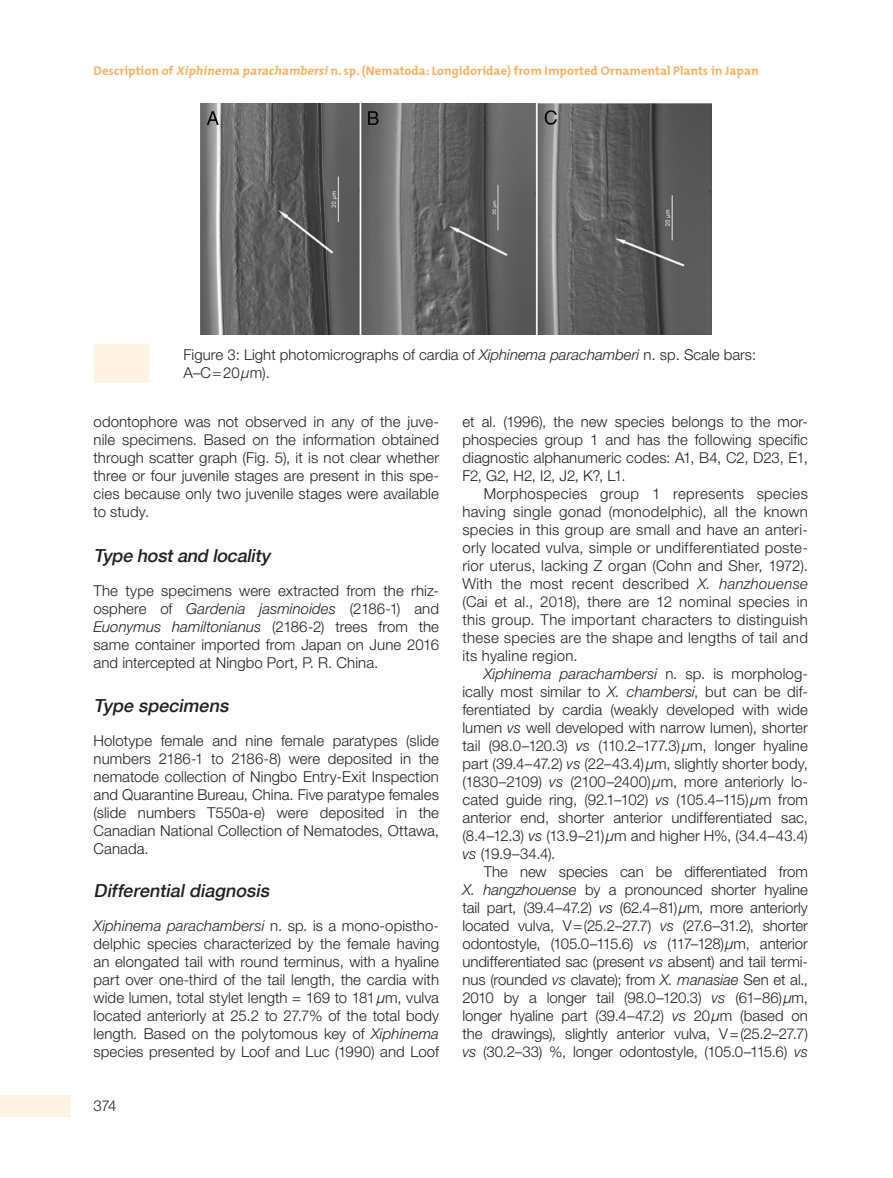
<style>
.page{position:relative;width:893px;height:1178px;background:#fff}
.page>*{position:absolute;margin:0;border:0;box-sizing:border-box;transform-origin:0 0}
.pSec2ttl{font:italic 500 18px "Helvetica Neue LT Com";color:#231f20}
.pPara{font:300 15px/18px "Helvetica Neue LT Pro";letter-spacing:.005em;color:#231f20;text-align:justify}
.pFirstpara{font:300 15px/18px "Helvetica Neue LT Pro";letter-spacing:.005em;color:#231f20;text-align:justify}
.pSec2ttl-2{font:300 15px/18px "Helvetica Neue LT Pro";letter-spacing:.01em;color:#231f20;text-align:justify}
.pFigureCaption2{font:300 15px/18px "Helvetica Neue LT Pro";color:#231f20}
.t1{font:700 12.75px "The Mix Plain";color:#fab05f}
.s1{font-style:italic}
.s2{font-family:"Helvetica Neue LT Std";font-style:italic}
.s3{font-family:"Helvetica Neue LT Std"}
</style>
<div class="page">
<div style="left:0;top:1095px;width:70px;height:21px;background:#fef2e3"></div>
<div style="left:94px;top:344px;width:55px;height:39px;background:#fef2e3"></div>
<img style="left:201px;top:104px;width:510px;height:231px">
<p class="t1" style="left:94px;top:60px;width:667px">Description of <span class="s1">Xiphinema parachambersi</span>n. sp. (Nematoda: Longidoridae) from Imported Ornamental Plants in Japan</p>
<p class="pFigureCaption2" style="left:184px;top:346px;width:574px">Figure 3: Light photomicrographs of cardia of <span class="s2">Xiphinema parachamberi</span> n. sp. Scale bars:<br>A–<span class="s3">C</span> 20<span class="s2">μ</span>m).</p>
<p class="pSec2ttl-2" style="left:94px;top:412px;width:347px">odontophore was not observed in any of the juve&shy;nile specimens. Based on the information obtained through scatter graph (Fig. 5), it is not clear whether three or four juvenile stages are present in this spe&shy;cies because only two juvenile stages were available to study.</p>
<p class="pSec2ttl" style="left:94px;top:545px;width:178px">Type hostand locality</p>
<p class="pFirstpara" style="left:94px;top:581px;width:347px">The type specimens were extracted from the rhiz&shy;osphere of <span class="s2">Gardenia jasminoides</span> (2186-1) and <span class="s2">Euonymus hamiltonianus</span> (2186-2) trees from the same container imported from Japan on June 2016 and intercepted at Ningbo Port, P. R. China.</p>
<p class="pSec2ttl" style="left:94px;top:695px;width:140px">Type specimens</p>
<p class="pFirstpara" style="left:94px;top:731px;width:347px">Holotype female and nine female paratypes (slide numbers 2186-1 to 2186-8) were deposited in the nematode collection of Ningbo Entry-Exit Inspection and Quarantine Bureau, China. Five paratype females (slide numbers T550a-e) were deposited in the Canadian National Collection of Nematodes, Ottawa, Canada.</p>
<p class="pSec2ttl" style="left:94px;top:879px;width:181px">Differential diagnosis</p>
<p class="pFirstpara" style="left:94px;top:916px;width:347px"><span class="s2">Xiphinema parachambersi</span> n. sp. is a mono-opistho&shy;delphic species characterized by the female having an elongated tail with round terminus, with a hyaline part over one-third of the tail length, the cardia with wide lumen, total stylet length = 169 to 181<span class="s2">μ</span>m, vulva located anteriorly at 25.2 to 27.7% of the total body length. Based on the polytomous key of <span class="s2">Xiphinema </span>species presented by Loof and Luc (1990) and Loof</p>
<p class="pPara" style="left:94px;top:1096px;width:24px">374</p>
<p class="pFirstpara" style="left:462px;top:412px;width:347px">et al. (1996), the new species belongs to the mor&shy;phospecies group 1 and has the following specific diagnostic alphanumeric codes: A1, B4, C2, D23, E1, F2, G2, H2, I2, J2, K?, L1.</p>
<p class="pPara" style="left:462px;top:484px;width:347px;text-indent:21px">Morphospecies group 1 represents species having single gonad (monodelphic), all the known species in this group are small and have an anteri&shy;orly located vulva, simple or undifferentiated poste&shy;rior uterus, lacking Z organ (Cohn and Sher, 1972).<br>With the most recent described <span class="s2">X. hanzhouense </span>(Cai et al., 2018), there are 12 nominal species in this group. The important characters to distinguish these species are the shape and lengths of tail and its hyaline region.</p>
<p class="pPara" style="left:462px;top:664px;width:347px;text-indent:21px"><span class="s2">Xiphinema parachambersi</span> n. sp. is morpholog&shy;ically most similar to <span class="s2">X. chambersi</span>, but can be dif&shy;ferentiated by cardia (weakly developed with wide lumen <span class="s2">vs</span> well developed with narrow lumen), shorter tail (98.0–120.3) <span class="s2">vs</span> (110.2–177.3)<span class="s2">μ</span>m, longer hyaline part (39.4–47.2) <span class="s2">vs</span> (22–43.4)<span class="s2">μ</span>m, slightly shorter body, (1830–2109) <span class="s2">vs</span> (2100–2400)<span class="s2">μ</span>m, more anteriorly lo&shy;cated guide ring, (92.1–102) <span class="s2">vs</span> (105.4–115)<span class="s2">μ</span>m from anterior end, shorter anterior undifferentiated sac, (8.4–12.3) <span class="s2">vs</span> (13.9–21)<span class="s2">μ</span>m and higher H%, (34.4–43.4) <span class="s2">vs</span> (19.9–34.4).</p>
<p class="pPara" style="left:462px;top:862px;width:347px;text-indent:21px">The new species can be differentiated from <span class="s2">X. hangzhouense</span> by a pronounced shorter hyaline tail part, (39.4–47.2) <span class="s2">vs</span> (62.4–81)<span class="s2">μ</span>m, more anteriorly located vulva, <span class="s3">V</span>=(25.2–27.7) <span class="s2">vs</span> (27.6–31.2), shorter odontostyle, (105.0–115.6) <span class="s2">vs</span> (117–128)<span class="s2">μ</span>m, anterior undifferentiated sac (present <span class="s2">vs</span> absent) and tail termi&shy;nus (rounded <span class="s2">vs</span> clavate); from <span class="s2">X. manasiae</span> Sen et al., 2010 by a longer tail (98.0–120.3) <span class="s2">vs</span> (61–86)<span class="s2">μ</span>m, longer hyaline part (39.4–47.2) <span class="s2">vs</span> 20<span class="s2">μ</span>m (based on the drawings), slightly anterior vulva, <span class="s3">V</span>=(25.2–27.7) <span class="s2">vs</span> (30.2–33) %, longer odontostyle, (105.0–115.6) <span class="s2">vs</span></p>
</div>
